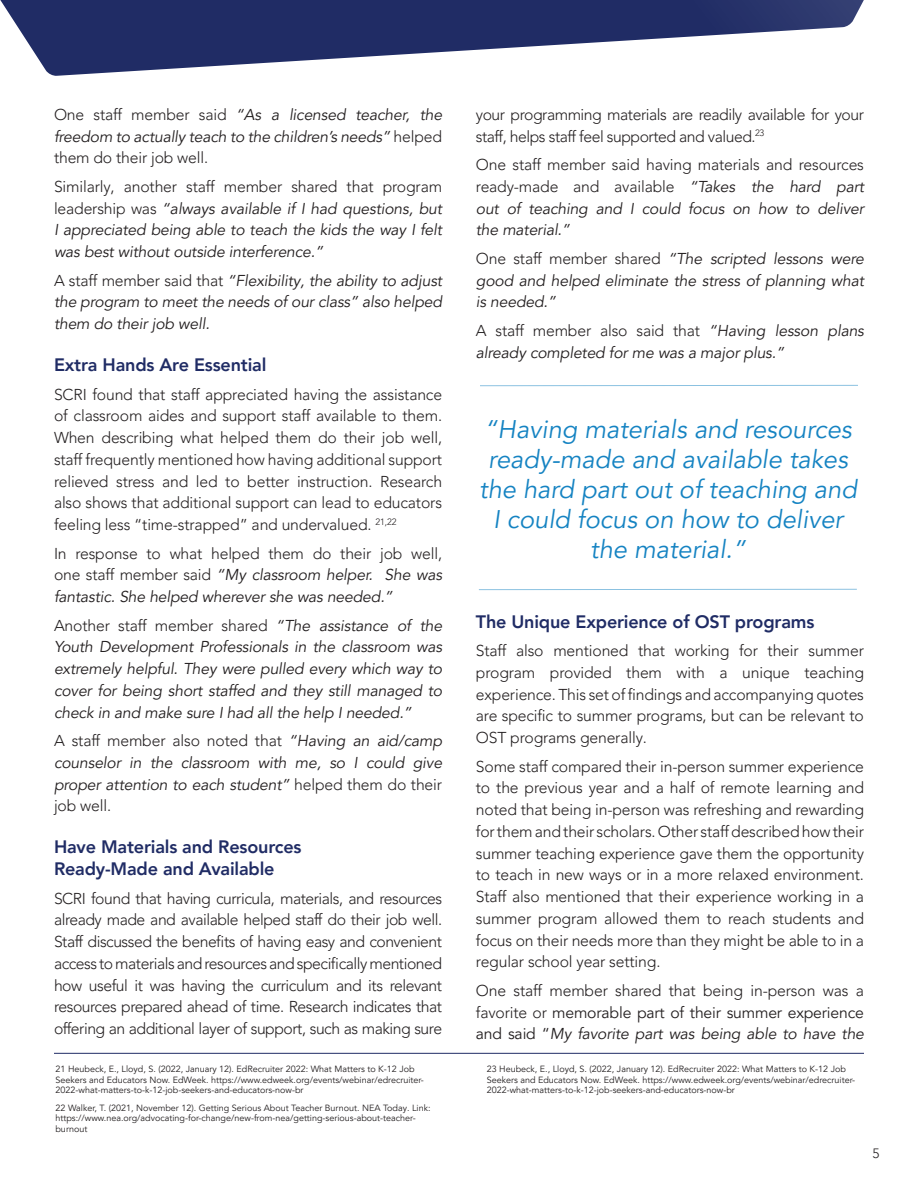
<style>
.page{position:relative;width:918px;height:1188px;background:#fff}
.page>*{position:absolute;margin:0;border:0;box-sizing:border-box;transform-origin:0 0}
.t1{font:italic 25.5px/30px "Avenir LT Pro";color:#1583c2;text-align:center}
.t2{font:800 18px/21.8px "Avenir LT Pro";letter-spacing:-.01em;color:#202c65}
.t3{font:300 15.75px/21.8px "Avenir LT Pro";letter-spacing:-.01em;color:#231f20;text-align:justify}
.t4{font:italic 15.75px/21.8px "Avenir LT Pro";letter-spacing:-.01em;color:#231f20;text-align:justify}
.t5{font:300 15.75px/21.8px "Avenir LT Pro";letter-spacing:-.03em;color:#231f20}
.t6{font:300 13.5px "Avenir LT Pro";color:#231f20}
.t7{font:9px/10.5px "Avenir LT Pro";color:#231f20}
.s1{font-weight:300;font-style:normal}
.s2{font-weight:400}
.s3{font-weight:400;font-style:italic}
</style>
<div class="page">
<svg style="left:0;top:0;width:864px;height:76px;fill:#202c65"></svg>
<hr style="left:54px;top:1053px;width:810px;height:1px;background:#202c65">
<hr style="left:479px;top:589px;width:378px;height:1px;background:#1583c2">
<hr style="left:480px;top:385px;width:378px;height:1px;background:#1583c2">
<p class="t4" style="left:54px;top:104px;width:390px"><span class="s1">One staff member said</span> “As a licensed teacher, the freedom to actually teach to the children’s needs” <span class="s1">helped them do their job well.</span></p>
<p class="t4" style="left:54px;top:176px;width:390px"><span class="s1">Similarly, another staff member shared that program leadership was</span> “always available if I had questions, but I appreciated being able to teach the kids the way I felt was best without outside interference.”</p>
<p class="t4" style="left:54px;top:270px;width:390px"><span class="s1">A staff member said that</span> “Flexibility, the ability to adjust the program to meet the needs of our class” also helped them do their job well.</p>
<p class="t2" style="left:54px;top:354px;width:214px">Extra Hands Are Essential</p>
<p class="t3" style="left:54px;top:383px;width:390px">SCRI found that staff appreciated having the assistance of classroom aides and support staff available to them.<br>When describing what helped them do their job well, staff frequently mentioned how having additional support relieved stress and led to better instruction. Research also shows that additional support can lead to educators feeling less “time-strapped” and undervalued. <sup>21,22</sup></p>
<p class="t4" style="left:54px;top:543px;width:390px"><span class="s1">In response to what helped them do their job well, one staff member said</span> “My classroom helper. She was fantastic. She helped wherever she was needed.”</p>
<p class="t4" style="left:54px;top:615px;width:390px"><span class="s1">Another staff member shared</span> “The assistance of the Youth Development Professionals in the classroom was extremely helpful. They were pulled every which way to cover for being short staffed and they still managed to check in and make sure I had all the help I needed.”</p>
<p class="t4" style="left:54px;top:730px;width:390px"><span class="s1">A staff member also noted that</span> “Having an aid/camp counselor in the classroom with me, so I could give proper attention to each student” <span class="s1">helped them do their job well.</span></p>
<p class="t2" style="left:54px;top:836px;width:249px">Have Materials and Resources<br>Ready-Made and Available</p>
<p class="t3" style="left:54px;top:887px;width:390px">SCRI found that having curricula, materials, and resources already made and available helped staff do their job well.<br>Staff discussed the benefits of having easy and convenient access to materials and resources and specifically mentioned how useful it was having the curriculum and its relevant resources prepared ahead of time. Research indicates that offering an additional layer of support, such as making sure</p>
<p class="t7" style="left:56px;top:1064px;width:370px">21 Heubeck, E., Lloyd, S. (2022, January 12). EdRecruiter 2022: What Matters to K-12 Job<br>Seekers and Educators Now. EdWeek. https://www.edweek.org/events/webinar/edrecruiter-<br>2022-what-matters-to-k-12-job-seekers-and-educators-now-br</p>
<p class="t7" style="left:56px;top:1102px;width:377px">22 Walker, T. (2021, November 12). Getting Serious About Teacher Burnout. NEA Today. Link: https://www.nea.org/advocating-for-change/new-from-nea/getting-serious-about-teacher&shy;burnout</p>
<p class="t5" style="left:476px;top:104px;width:390px">your programming materials are readily available for your staff, helps staff feel supported and valued.<sup>23</sup></p>
<p class="t4" style="left:476px;top:154px;width:390px"><span class="s1">One staff member said having materials and resources ready-made and available</span> “Takes the hard part out of teaching and I could focus on how to deliver the material.”</p>
<p class="t4" style="left:476px;top:248px;width:390px"><span class="s1">One staff member shared</span> “The scripted lessons were good and helped eliminate the stress of planning what is needed.”</p>
<p class="t4" style="left:476px;top:320px;width:390px"><span class="s1">A staff member also said that</span> “Having lesson plans already completed for me was a major plus.”</p>
<p class="t1" style="left:484px;top:414px;width:369px">“Having materials and resources</p>
<p class="t1" style="left:479px;top:444px;width:379px">ready-made and available takes the hard part out of teaching and<br>I could focus on how to deliver the material.”</p>
<p class="t2" style="left:476px;top:611px;width:340px">The Unique Experience of OST programs</p>
<p class="t3" style="left:476px;top:640px;width:390px">Staff also mentioned that working for their summer program provided them with a unique teaching experience. This set of findings and accompanying quotes are specific to summer programs, but can be relevant to OST programs generally.</p>
<p class="t3" style="left:476px;top:755px;width:390px">Some staff compared their in-person summer experience to the previous year and a half of remote learning and noted that being in-person was refreshing and rewarding for them and their scholars. Other staff described how their summer teaching experience gave them the opportunity to teach in new ways or in a more relaxed environment.<br>Staff also mentioned that their experience working in a summer program allowed them to reach students and focus on their needs more than they might be able to in a regular school year setting.</p>
<p class="t3" style="left:476px;top:980px;width:390px">One staff member shared that being in-person was a favorite or <span class="s2">memorable part of their summer experience and said “</span><span class="s3">My favorite part was being able to have the</span></p>
<p class="t7" style="left:487px;top:1064px;width:370px">23 Heubeck, E., Lloyd, S. (2022, January 12). EdRecruiter 2022: What Matters to K-12 Job<br>Seekers and Educators Now. EdWeek. https://www.edweek.org/events/webinar/edrecruiter-<br>2022-what-matters-to-k-12-job-seekers-and-educators-now-br</p>
<p class="t6" style="left:873px;top:1145px;width:9px">5</p>
</div>
